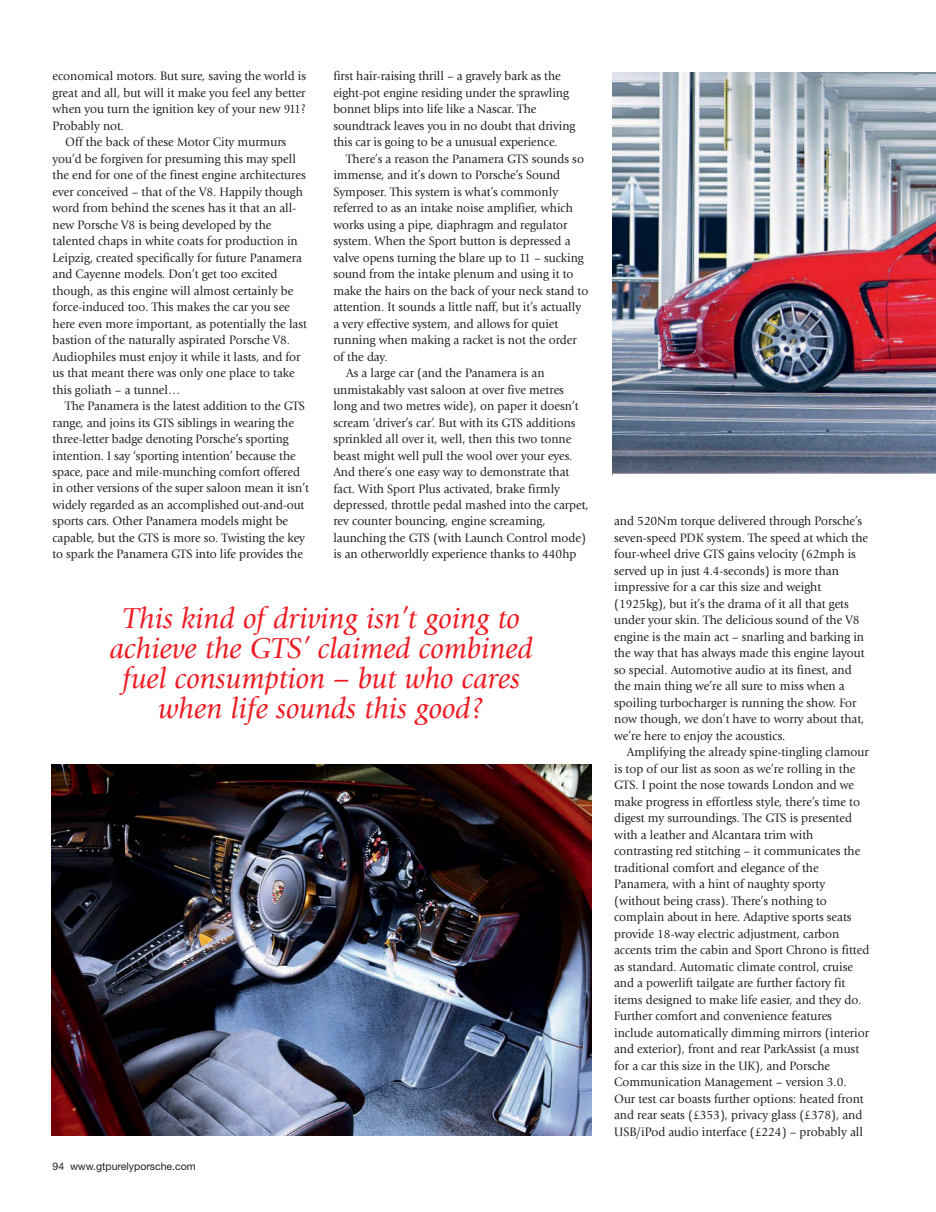
<style>
.page{position:relative;width:936px;height:1212px;background:#fff}
.page>*{position:absolute;margin:0;border:0;box-sizing:border-box;transform-origin:0 0}
.t1{font:italic 30px/30px "Giovanni";color:#ed1c24;text-align:center}
.t2{font:12.75px "Giovanni";color:#231f20;scale:.95 1}
.t3{font:10.5px "Helvetica Neue";color:#231f20}
</style>
<div class="page">
<img style="left:612px;top:72px;width:323px;height:402px">
<img style="left:51px;top:764px;width:540px;height:371px">
<p class="t2" style="left:53px;top:71px;width:268px">economical motors. But sure, saving the world is</p>
<p class="t2" style="left:53px;top:88px;width:268px">great and all, but will it make you feel any better</p>
<p class="t2" style="left:53px;top:104px;width:268px">when you turn the ignition key of your new 911?</p>
<p class="t2" style="left:53px;top:121px;width:77px">Probably not.</p>
<p class="t2" style="left:65px;top:137px;width:234px">Off the back of these Motor City murmurs</p>
<p class="t2" style="left:53px;top:154px;width:258px">you’d be forgiven for presuming this may spell</p>
<p class="t2" style="left:53px;top:170px;width:268px">the end for one of the finest engine architectures</p>
<p class="t2" style="left:53px;top:186px;width:265px">ever conceived – that of the V8. Happily though</p>
<p class="t2" style="left:53px;top:203px;width:258px">word from behind the scenes has it that an all-</p>
<p class="t2" style="left:53px;top:219px;width:232px">new Porsche V8 is being developed by the</p>
<p class="t2" style="left:53px;top:236px;width:260px">talented chaps in white coats for production in</p>
<p class="t2" style="left:53px;top:252px;width:264px">Leipzig, created specifically for future Panamera</p>
<p class="t2" style="left:53px;top:269px;width:238px">and Cayenne models. Don’t get too excited</p>
<p class="t2" style="left:53px;top:285px;width:255px">though, as this engine will almost certainly be</p>
<p class="t2" style="left:53px;top:302px;width:251px">force-induced too. This makes the car you see</p>
<p class="t2" style="left:53px;top:318px;width:269px">here even more important, as potentially the last</p>
<p class="t2" style="left:53px;top:335px;width:251px">bastion of the naturally aspirated Porsche V8.</p>
<p class="t2" style="left:53px;top:351px;width:262px">Audiophiles must enjoy it while it lasts, and for</p>
<p class="t2" style="left:53px;top:368px;width:256px">us that meant there was only one place to take</p>
<p class="t2" style="left:53px;top:384px;width:136px">this goliath – a tunnel…</p>
<p class="t2" style="left:65px;top:401px;width:254px">The Panamera is the latest addition to the GTS</p>
<p class="t2" style="left:53px;top:417px;width:256px">range, and joins its GTS siblings in wearing the</p>
<p class="t2" style="left:53px;top:434px;width:250px">three-letter badge denoting Porsche’s sporting</p>
<p class="t2" style="left:53px;top:450px;width:257px">intention. I say ‘sporting intention’ because the</p>
<p class="t2" style="left:53px;top:467px;width:262px">space, pace and mile-munching comfort offered</p>
<p class="t2" style="left:53px;top:483px;width:271px">in other versions of the super saloon mean it isn’t</p>
<p class="t2" style="left:53px;top:500px;width:266px">widely regarded as an accomplished out-and-out</p>
<p class="t2" style="left:53px;top:516px;width:249px">sports cars. Other Panamera models might be</p>
<p class="t2" style="left:53px;top:533px;width:267px">capable, but the GTS is more so. Twisting the key</p>
<p class="t2" style="left:53px;top:549px;width:265px">to spark the Panamera GTS into life provides the</p>
<p class="t2" style="left:333px;top:71px;width:241px">first hair-raising thrill – a gravely bark as the</p>
<p class="t2" style="left:333px;top:88px;width:249px">eight-pot engine residing under the sprawling</p>
<p class="t2" style="left:333px;top:104px;width:215px">bonnet blips into life like a Nascar. The</p>
<p class="t2" style="left:333px;top:121px;width:256px">soundtrack leaves you in no doubt that driving</p>
<p class="t2" style="left:333px;top:137px;width:237px">this car is going to be a unusual experience.</p>
<p class="t2" style="left:346px;top:154px;width:252px">There’s a reason the Panamera GTS sounds so</p>
<p class="t2" style="left:333px;top:170px;width:240px">immense, and it’s down to Porsche’s Sound</p>
<p class="t2" style="left:333px;top:187px;width:238px">Symposer. This system is what’s commonly</p>
<p class="t2" style="left:333px;top:203px;width:254px">referred to as an intake noise amplifier, which</p>
<p class="t2" style="left:333px;top:219px;width:248px">works using a pipe, diaphragm and regulator</p>
<p class="t2" style="left:333px;top:236px;width:251px">system. When the Sport button is depressed a</p>
<p class="t2" style="left:333px;top:252px;width:265px">valve opens turning the blare up to 11 – sucking</p>
<p class="t2" style="left:333px;top:269px;width:254px">sound from the intake plenum and using it to</p>
<p class="t2" style="left:333px;top:285px;width:270px">make the hairs on the back of your neck stand to</p>
<p class="t2" style="left:333px;top:302px;width:262px">attention. It sounds a little naff, but it’s actually</p>
<p class="t2" style="left:333px;top:318px;width:238px">a very effective system, and allows for quiet</p>
<p class="t2" style="left:333px;top:335px;width:258px">running when making a racket is not the order</p>
<p class="t2" style="left:333px;top:351px;width:59px">of the day.</p>
<p class="t2" style="left:346px;top:368px;width:210px">As a large car (and the Panamera is an</p>
<p class="t2" style="left:333px;top:384px;width:244px">unmistakably vast saloon at over five metres</p>
<p class="t2" style="left:333px;top:401px;width:259px">long and two metres wide), on paper it doesn’t</p>
<p class="t2" style="left:333px;top:417px;width:256px">scream ‘driver’s car’. But with its GTS additions</p>
<p class="t2" style="left:333px;top:434px;width:252px">sprinkled all over it, well, then this two tonne</p>
<p class="t2" style="left:333px;top:450px;width:253px">beast might well pull the wool over your eyes.</p>
<p class="t2" style="left:333px;top:467px;width:250px">And there’s one easy way to demonstrate that</p>
<p class="t2" style="left:333px;top:483px;width:240px">fact. With Sport Plus activated, brake firmly</p>
<p class="t2" style="left:333px;top:500px;width:270px">depressed, throttle pedal mashed into the carpet,</p>
<p class="t2" style="left:333px;top:516px;width:225px">rev counter bouncing, engine screaming,</p>
<p class="t2" style="left:333px;top:533px;width:267px">launching the GTS (with Launch Control mode)</p>
<p class="t2" style="left:333px;top:549px;width:257px">is an otherworldly experience thanks to 440hp</p>
<p class="t1" style="left:110px;top:605px;width:424px">This kind of driving isn’t going to achieve the GTS’ claimed combined fuel consumption – but who cares when life sounds this good?</p>
<p class="t3" style="left:53px;top:1162px;width:145px">94 www.gtpurelyporsche.com</p>
<p class="t2" style="left:614px;top:516px;width:263px">and 520Nm torque delivered through Porsche’s</p>
<p class="t2" style="left:614px;top:533px;width:269px">seven-speed PDK system. The speed at which the</p>
<p class="t2" style="left:614px;top:549px;width:256px">four-wheel drive GTS gains velocity (62mph is</p>
<p class="t2" style="left:614px;top:566px;width:238px">served up in just 4.4-seconds) is more than</p>
<p class="t2" style="left:614px;top:582px;width:219px">impressive for a car this size and weight</p>
<p class="t2" style="left:614px;top:599px;width:248px">(1925kg), but it’s the drama of it all that gets</p>
<p class="t2" style="left:614px;top:615px;width:260px">under your skin. The delicious sound of the V8</p>
<p class="t2" style="left:614px;top:632px;width:264px">engine is the main act – snarling and barking in</p>
<p class="t2" style="left:614px;top:648px;width:265px">the way that has always made this engine layout</p>
<p class="t2" style="left:614px;top:665px;width:251px">so special. Automotive audio at its finest, and</p>
<p class="t2" style="left:614px;top:681px;width:244px">the main thing we’re all sure to miss when a</p>
<p class="t2" style="left:614px;top:698px;width:256px">spoiling turbocharger is running the show. For</p>
<p class="t2" style="left:614px;top:714px;width:265px">now though, we don’t have to worry about that,</p>
<p class="t2" style="left:614px;top:731px;width:182px">we’re here to enjoy the acoustics.</p>
<p class="t2" style="left:627px;top:747px;width:256px">Amplifying the already spine-tingling clamour</p>
<p class="t2" style="left:614px;top:764px;width:255px">is top of our list as soon as we’re rolling in the</p>
<p class="t2" style="left:614px;top:780px;width:254px">GTS. I point the nose towards London and we</p>
<p class="t2" style="left:614px;top:796px;width:260px">make progress in effortless style, there’s time to</p>
<p class="t2" style="left:614px;top:813px;width:252px">digest my surroundings. The GTS is presented</p>
<p class="t2" style="left:614px;top:829px;width:211px">with a leather and Alcantara trim with</p>
<p class="t2" style="left:614px;top:846px;width:260px">contrasting red stitching – it communicates the</p>
<p class="t2" style="left:614px;top:862px;width:217px">traditional comfort and elegance of the</p>
<p class="t2" style="left:614px;top:879px;width:224px">Panamera, with a hint of naughty sporty</p>
<p class="t2" style="left:614px;top:895px;width:225px">(without being crass). There’s nothing to</p>
<p class="t2" style="left:614px;top:912px;width:251px">complain about in here. Adaptive sports seats</p>
<p class="t2" style="left:614px;top:928px;width:238px">provide 18-way electric adjustment, carbon</p>
<p class="t2" style="left:614px;top:945px;width:270px">accents trim the cabin and Sport Chrono is fitted</p>
<p class="t2" style="left:614px;top:961px;width:253px">as standard. Automatic climate control, cruise</p>
<p class="t2" style="left:614px;top:978px;width:245px">and a powerlift tailgate are further factory fit</p>
<p class="t2" style="left:614px;top:994px;width:262px">items designed to make life easier, and they do.</p>
<p class="t2" style="left:614px;top:1011px;width:231px">Further comfort and convenience features</p>
<p class="t2" style="left:614px;top:1027px;width:270px">include automatically dimming mirrors (interior</p>
<p class="t2" style="left:614px;top:1044px;width:259px">and exterior), front and rear ParkAssist (a must</p>
<p class="t2" style="left:614px;top:1060px;width:229px">for a car this size in the UK), and Porsche</p>
<p class="t2" style="left:614px;top:1077px;width:246px">Communication Management – version 3.0.</p>
<p class="t2" style="left:614px;top:1093px;width:264px">Our test car boasts further options: heated front</p>
<p class="t2" style="left:614px;top:1110px;width:263px">and rear seats (£353), privacy glass (£378), and</p>
<p class="t2" style="left:614px;top:1126px;width:263px">USB/iPod audio interface (£224) – probably all</p>
</div>
